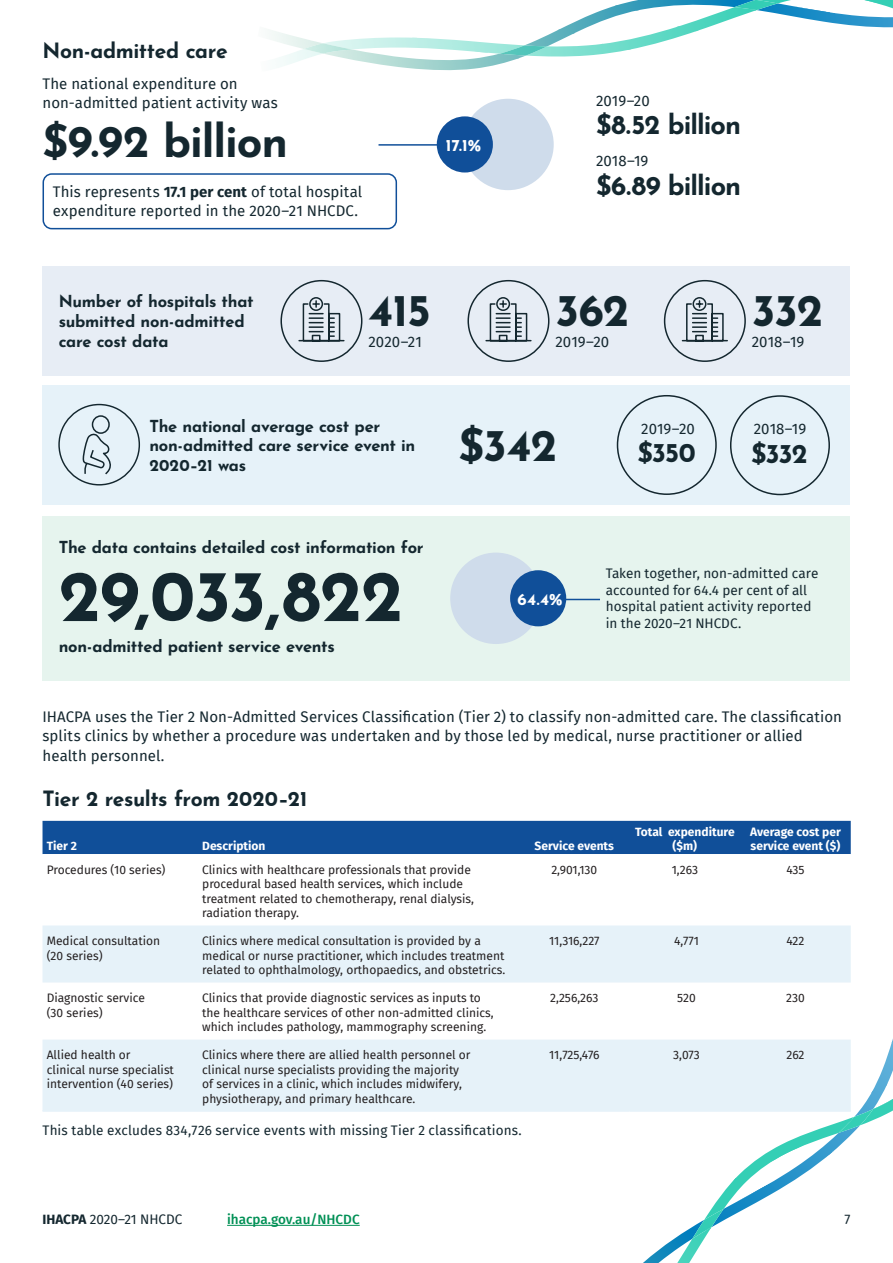
<style>
.page{position:relative;width:893px;height:1263px;background:#fff}
.page>*{position:absolute;margin:0;border:0;box-sizing:border-box;transform-origin:0 0}
.t1{font:700 72px "Josefin Sans";letter-spacing:-.01em;color:#14272f}
.t2{font:700 45px "Josefin Sans";letter-spacing:-.02em;color:#14272f}
.t3{font:700 27px "Josefin Sans";letter-spacing:-.035em;color:#14272f}
.t4{font:700 21px "Josefin Sans";letter-spacing:-.02em;color:#14272f}
.Body{font:700 16.5px/19.8px "Josefin Sans";letter-spacing:-.015em;color:#14272f}
.t5{font:700 16.5px "Josefin Sans";color:#fff}
.Body-2{font:15px/19.5px "Fira Sans";letter-spacing:.005em;color:#14272f}
.Small_text{font:13.5px/16.5px "Fira Sans";letter-spacing:.005em;color:#14272f}
.t6{font:500 13.5px "Fira Sans";color:#009055}
.t7{font:12px/14.4px "Fira Sans";color:#231f20}
.t8{font:700 12px/13.5px "Fira Sans";color:#fff;text-align:center}
.s1{font-weight:700}
</style>
<div class="page">
<img style="left:643px;top:1237px;width:34px;height:26px">
<img style="left:868px;top:1093px;width:15px;height:6px">
<img style="left:871px;top:1042px;width:22px;height:51px">
<img style="left:677px;top:1227px;width:27px;height:36px">
<img style="left:711px;top:1181px;width:82px;height:39px">
<img style="left:733px;top:1099px;width:160px;height:82px">
<img style="left:692px;top:1209px;width:32px;height:30px">
<img style="left:838px;top:1109px;width:35px;height:24px">
<div style="left:43px;top:173px;width:354px;height:56px;border:2px solid #104f99;border-radius:9px"></div>
<img style="left:270px;top:30px;width:246px;height:41px">
<img style="left:497px;top:30px;width:76px;height:29px">
<img style="left:557px;top:5px;width:58px;height:29px">
<img style="left:615px;top:0;width:278px;height:28px">
<img style="left:792px;top:11px;width:101px;height:16px">
<img style="left:270px;top:49px;width:53px;height:22px">
<img style="left:323px;top:38px;width:89px;height:15px">
<img style="left:412px;top:38px;width:215px;height:19px">
<img style="left:600px;top:26px;width:97px;height:24px">
<img style="left:676px;top:7px;width:81px;height:24px">
<img style="left:750px;top:0;width:143px;height:11px">
<img style="left:864px;top:0;width:29px;height:6px">
<img style="left:304px;top:43px;width:48px;height:11px">
<img style="left:499px;top:45px;width:48px;height:11px">
<img style="left:734px;top:0;width:44px;height:10px">
<div style="left:43px;top:266px;width:807px;height:109px;background:#e7edf5"></div>
<div style="left:664px;top:280px;width:82px;height:82px;border:2px solid #14272f;border-radius:50%"></div>
<svg style="left:681px;top:297px;width:47px;height:45px"></svg>
<div style="left:467px;top:280px;width:82px;height:82px;border:2px solid #14272f;border-radius:50%"></div>
<svg style="left:485px;top:297px;width:47px;height:45px"></svg>
<div style="left:280px;top:280px;width:82px;height:82px;border:2px solid #14272f;border-radius:50%"></div>
<svg style="left:298px;top:297px;width:47px;height:45px"></svg>
<div style="left:43px;top:385px;width:807px;height:119px;background:#e6f2f9"></div>
<div style="left:617px;top:395px;width:100px;height:100px;border:2px solid #14272f;border-radius:50%"></div>
<div style="left:58px;top:404px;width:82px;height:81px;border:1px solid #14272f;border-radius:50%"></div>
<svg style="left:82px;top:415px;width:29px;height:60px"></svg>
<div style="left:43px;top:516px;width:807px;height:165px;background:#e6f4ee"></div>
<div style="left:450px;top:553px;width:92px;height:91px;background:#cfdceb;border-radius:50%"></div>
<div style="left:510px;top:570px;width:56px;height:56px;background:#104f99;border-radius:50%"></div>
<hr style="left:564px;top:599px;width:36px;height:1px;background:#104f99">
<div style="left:43px;top:821px;width:808px;height:33px;background:#104f99"></div>
<svg style="left:43px;top:925px;width:808px;height:185px;fill:#e6f2f9"></svg>
<hr style="left:43px;top:1110px;width:155px;height:2px;background:#e6f2f9">
<hr style="left:198px;top:1110px;width:321px;height:2px;background:#e6f2f9">
<hr style="left:519px;top:1110px;width:111px;height:2px;background:#e6f2f9">
<hr style="left:630px;top:1110px;width:110px;height:2px;background:#e6f2f9">
<hr style="left:740px;top:1110px;width:111px;height:2px;background:#e6f2f9">
<div style="left:462px;top:99px;width:92px;height:91px;background:#cfdceb;border-radius:50%"></div>
<div style="left:437px;top:116px;width:56px;height:57px;background:#104f99;border-radius:50%"></div>
<hr style="left:378px;top:144px;width:60px;height:2px;background:#104f99">
<div style="left:730px;top:395px;width:100px;height:100px;border:2px solid #14272f;border-radius:50%"></div>
<hr style="left:227px;top:1225px;width:133px;height:1px;background:#009055">
<h3 class="t4" style="left:43px;top:35px;width:187px">Non-admitted care</h3>
<p class="Body-2" style="left:43px;top:73px;width:237px">The national expenditure on non‑admitted patient activity was</p>
<h1 class="t2" style="left:43px;top:108px;width:247px">$9.92 billion</h1>
<p class="Body-2" style="left:53px;top:181px;width:311px">This represents <span class="s1">17.1 per cent</span> of total hospital expenditure reported in the 2020–21 NHCDC.</p>
<h4 class="t5" style="left:446px;top:133px;width:37px">17.1%</h4>
<p class="Body-2" style="left:596px;top:90px;width:55px">2019–20</p>
<h2 class="t3" style="left:596px;top:105px;width:147px">$8.52 billion</h2>
<p class="Body-2" style="left:596px;top:150px;width:54px">2018–19</p>
<h2 class="t3" style="left:596px;top:165px;width:147px">$6.89 billion</h2>
<h4 class="Body" style="left:59px;top:290px;width:196px">Number of hospitals that submitted non-admitted care cost data</h4>
<h1 class="t2" style="left:752px;top:277px;width:73px">332</h1>
<h1 class="t2" style="left:555px;top:277px;width:75px">362</h1>
<p class="Body-2" style="left:555px;top:332px;width:55px">2019–20</p>
<h1 class="t2" style="left:368px;top:277px;width:64px">415</h1>
<p class="Body-2" style="left:368px;top:332px;width:55px">2020–21</p>
<p class="Body-2" style="left:752px;top:332px;width:54px">2018–19</p>
<p class="Body" style="left:149px;top:415px;width:268px">The national average cost per non-admitted care service event in<br>2020–21 was</p>
<h1 class="t2" style="left:458px;top:412px;width:100px">$342</h1>
<h4 class="Body" style="left:59px;top:536px;width:367px">The data contains detailed cost information for</h4>
<h1 class="t1" style="left:59px;top:542px;width:346px">29,033,822</h1>
<h4 class="Body" style="left:59px;top:635px;width:278px">non-admitted patient service events</h4>
<h4 class="t5" style="left:518px;top:587px;width:46px">64.4%</h4>
<p class="Body-2" style="left:641px;top:418px;width:55px">2019–20</p>
<h2 class="t3" style="left:637px;top:433px;width:60px">$350</h2>
<p class="Body-2" style="left:754px;top:418px;width:54px">2018–19</p>
<h2 class="t3" style="left:751px;top:433px;width:58px">$332</h2>
<p class="Small_text" style="left:606px;top:565px;width:214px">Taken together, non‑admitted care accounted for 64.4 per cent of all hospital patient activity reported in the 2020–21 NHCDC.</p>
<p class="Body-2" style="left:43px;top:706px;width:801px">IHACPA uses the Tier 2 Non-Admitted Services Classification (Tier 2) to classify non-admitted care. The classification splits clinics by whether a procedure was undertaken and by those led by medical, nurse practitioner or allied health personnel.</p>
<h3 class="t4" style="left:43px;top:783px;width:266px">Tier 2 results from 2020–21</h3>
<p class="t8" style="left:47px;top:838px;width:32px">Tier 2</p>
<p class="t8" style="left:202px;top:838px;width:65px">Description</p>
<p class="t8" style="left:535px;top:838px;width:81px">Service events</p>
<p class="t8" style="left:635px;top:824px;width:101px">Total expenditure ($m)</p>
<p class="t8" style="left:750px;top:824px;width:92px;text-align:left">Average cost per service event ($)</p>
<p class="t7" style="left:47px;top:862px;width:120px">Procedures (10 series)</p>
<p class="t7" style="left:202px;top:862px;width:273px">Clinics with healthcare professionals that provide procedural based health services, which include treatment related to chemotherapy, renal dialysis, radiation therapy.</p>
<p class="t7" style="left:551px;top:862px;width:47px">2,901,130</p>
<p class="t7" style="left:672px;top:862px;width:28px">1,263</p>
<p class="t7" style="left:786px;top:862px;width:20px">435</p>
<p class="t7" style="left:47px;top:933px;width:115px">Medical consultation (20 series)</p>
<p class="t7" style="left:202px;top:933px;width:305px">Clinics where medical consultation is provided by a medical or nurse practitioner, which includes treatment related to ophthalmology, orthopaedics, and obstetrics.</p>
<p class="t7" style="left:549px;top:933px;width:52px">11,316,227</p>
<p class="t7" style="left:674px;top:933px;width:26px">4,771</p>
<p class="t7" style="left:786px;top:933px;width:20px">422</p>
<p class="t7" style="left:47px;top:990px;width:100px">Diagnostic service (30 series)</p>
<p class="t7" style="left:202px;top:990px;width:293px">Clinics that provide diagnostic services as inputs to the healthcare services of other non‑admitted clinics, which includes pathology, mammography screening.</p>
<p class="t7" style="left:550px;top:990px;width:50px">2,256,263</p>
<p class="t7" style="left:677px;top:990px;width:20px">520</p>
<p class="t7" style="left:786px;top:990px;width:20px">230</p>
<p class="t7" style="left:47px;top:1047px;width:129px">Allied health or<br>clinical nurse specialist intervention (40 series)</p>
<p class="t7" style="left:202px;top:1047px;width:270px">Clinics where there are allied health personnel or clinical nurse specialists providing the majority of services in a clinic, which includes midwifery, physiotherapy, and primary healthcare.</p>
<p class="t7" style="left:549px;top:1047px;width:52px">11,725,476</p>
<p class="t7" style="left:673px;top:1047px;width:28px">3,073</p>
<p class="t7" style="left:786px;top:1047px;width:20px">262</p>
<p class="Small_text" style="left:43px;top:1122px;width:481px">This table excludes 834,726 service events with missing Tier 2 classifications.</p>
<p class="Small_text" style="left:43px;top:1211px;width:141px"><span class="s1">IHACPA</span> 2020–21 NHCDC</p>
<p class="t6" style="left:227px;top:1209px;width:134px">ihacpa.gov.au/NHCDC</p>
<p class="Small_text" style="left:844px;top:1211px;width:7px">7</p>
</div>
